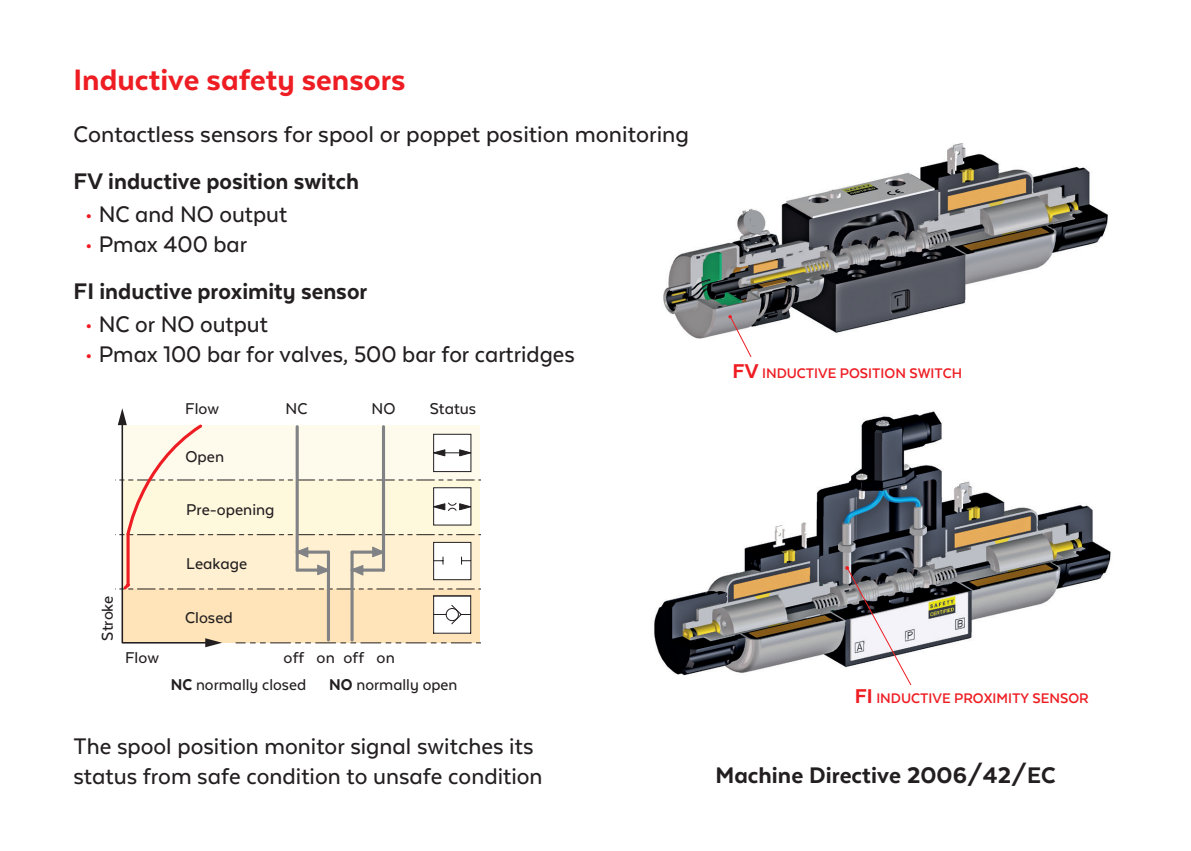
<style>
.page{position:relative;width:1191px;height:851px;background:#fff}
.page>*{position:absolute;margin:0;border:0;box-sizing:border-box;transform-origin:0 0}
.Normale{font:800 34px "Texta Alt";color:#ee1d23}
.Normale-2{font:500 26px/30px "Texta Alt";color:#231f20}
.Normale-3{font:800 26px "Texta Alt";color:#231f20}
.Normale-4{font:500 18px "Texta Alt";color:#231f20}
.Normale-5{font:700 16px "Texta Alt";color:#ee1d23}
.s1{color:#ee1d23}
.s2{font-weight:800}
.s3{font-weight:800;font-size:23px}
</style>
<div class="page">
<img style="left:654px;top:411px;width:457px;height:265px">
<img style="left:663px;top:143px;width:445px;height:196px">
<svg style="left:728px;top:315px;width:24px;height:42px"></svg>
<svg style="left:845px;top:566px;width:67px;height:120px"></svg>
<svg style="left:117px;top:408px;width:363px;height:239px"></svg>
<p class="Normale" style="left:73px;top:62px;width:333px">Inductive safety sensors</p>
<p class="Normale-2" style="left:73px;top:119px;width:617px">Contactless sensors for spool or poppet position monitoring</p>
<p class="Normale-3" style="left:73px;top:168px;width:287px">FV inductive position switch</p>
<p class="Normale-2" style="left:85px;top:199px;width:204px"><span class="s1">•</span> NC and NO output</p>
<p class="Normale-2" style="left:85px;top:229px;width:164px"><span class="s1">•</span> Pmax 400 bar</p>
<p class="Normale-3" style="left:73px;top:278px;width:295px">FI inductive proximity sensor</p>
<p class="Normale-2" style="left:85px;top:309px;width:185px"><span class="s1">•</span> NC or NO output</p>
<p class="Normale-2" style="left:85px;top:339px;width:491px"><span class="s1">•</span> Pmax 100 bar for valves, 500 bar for cartridges</p>
<p class="Normale-4" style="left:185px;top:399px;width:35px">Flow</p>
<p class="Normale-4" style="left:286px;top:399px;width:23px">NC</p>
<p class="Normale-4" style="left:371px;top:399px;width:25px">NO</p>
<p class="Normale-4" style="left:430px;top:400px;width:48px">Status</p>
<p class="Normale-4" style="left:185px;top:447px;width:40px">Open</p>
<p class="Normale-4" style="left:186px;top:500px;width:90px">Pre-opening</p>
<p class="Normale-4" style="left:98px;top:640px;width:47px;rotate:-90deg">Stroke</p>
<p class="Normale-4" style="left:186px;top:554px;width:62px">Leakage</p>
<p class="Normale-4" style="left:125px;top:648px;width:35px">Flow</p>
<p class="Normale-4" style="left:185px;top:608px;width:49px">Closed</p>
<p class="Normale-4" style="left:283px;top:648px;width:113px">off on off on</p>
<p class="Normale-4" style="left:171px;top:675px;width:137px"><span class="s2">NC</span> normally closed</p>
<p class="Normale-4" style="left:329px;top:675px;width:130px"><span class="s2">NO</span> normally open</p>
<p class="Normale-2" style="left:73px;top:731px;width:471px">The spool position monitor signal switches its status from safe condition to unsafe condition</p>
<p class="Normale-5" style="left:732px;top:365px;width:231px"><span class="s3">FV</span> INDUCTIVE POSITION SWITCH</p>
<p class="Normale-5" style="left:854px;top:689px;width:236px"><span class="s3">FI</span> INDUCTIVE PROXIMITY SENSOR</p>
<p class="Normale-3" style="left:715px;top:761px;width:341px">Machine Directive 2006/42/EC</p>
</div>
